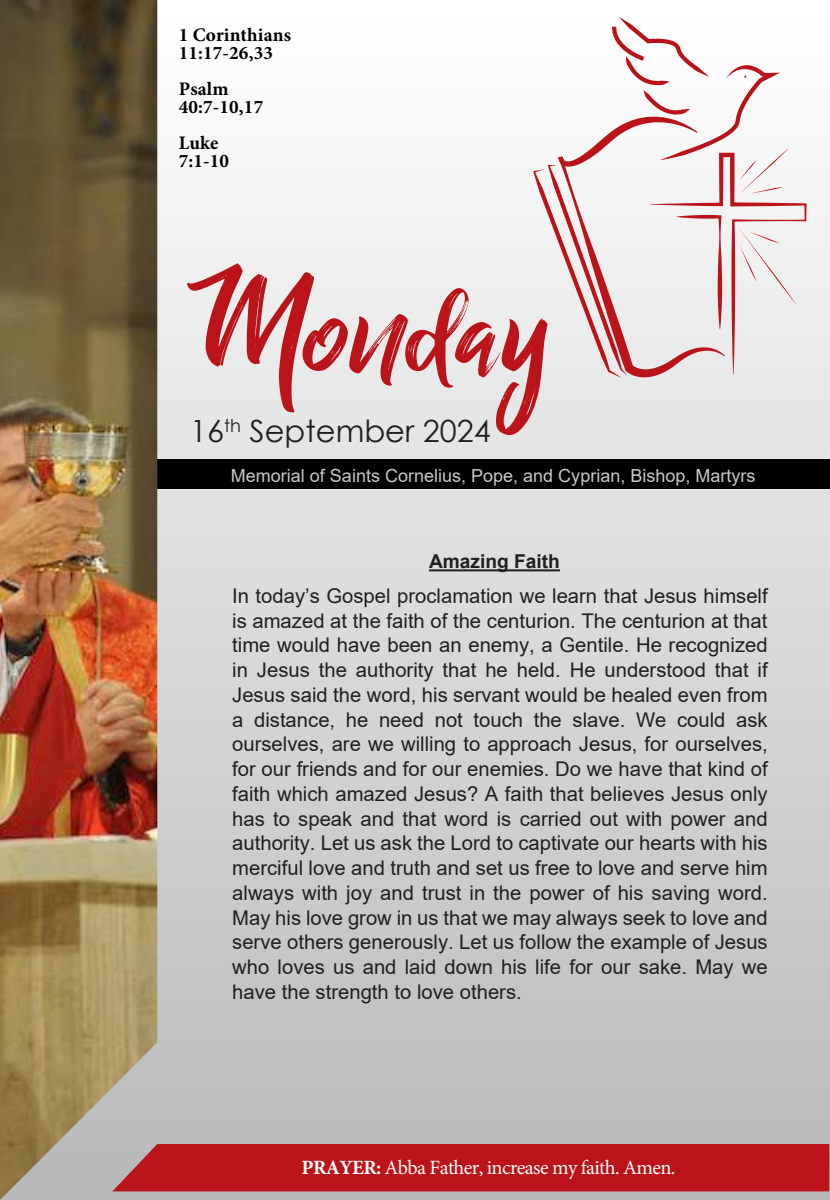
<style>
.page{position:relative;width:830px;height:1200px;background:#fff}
.page>*{position:absolute;margin:0;border:0;box-sizing:border-box;transform-origin:0 0}
.t1{font:146.7px "Billy Ohio";color:#ba141a}
.t2{font:30.6px "Century Gothic";color:#231f20}
.t3{font:20.25px/24.8px "Arial";color:#231f20;text-align:justify}
.t4{font:20.25px "Minion Pro";letter-spacing:-.03em;color:#fff}
.t5{font:700 19.12px/18px "Minion Pro";letter-spacing:.005em;color:#000}
.t6{font:700 19.12px "Arial";color:#231f20}
.t7{font:18px "Arial";color:#c5c7c9}
.s1{font-weight:700}
</style>
<div class="page">
<div style="left:0;top:0;width:829px;height:1199px;background:linear-gradient(to bottom,#fff,#b6b7b9)"></div>
<svg style="left:533px;top:17px;width:273px;height:361px"></svg>
<div style="left:88px;top:459px;width:741px;height:30px;background:#000"></div>
<div style="left:157px;top:1143px;width:671px;height:47px;background:#ba141a"></div>
<hr style="left:429px;top:569px;width:130px;height:2px;background:#231f20">
<img style="left:0;top:0;width:157px;height:1199px">
<p class="t5" style="left:179px;top:25px;width:114px">1 Corinthians<br>11:17-26,33</p>
<p class="t5" style="left:179px;top:79px;width:86px">Psalm<br>40:7-10,17</p>
<p class="t5" style="left:179px;top:133px;width:52px">Luke<br>7:1-10</p>
<h1 class="t1" style="left:185px;top:240px;width:364px">Monday</h1>
<h2 class="t2" style="left:190px;top:409px;width:302px">16<sup>th</sup> September 2024</h2>
<p class="t7" style="left:231px;top:462px;width:526px">Memorial of Saints Cornelius, Pope, and Cyprian, Bishop, Martyrs</p>
<p class="t6" style="left:429px;top:548px;width:132px">Amazing Faith</p>
<p class="t3" style="left:232px;top:583px;width:537px">In today’s Gospel proclamation we learn that Jesus himself is amazed at the faith of the centurion. The centurion at that time would have been an enemy, a Gentile. He recognized in Jesus the authority that he held. He understood that if Jesus said the word, his servant would be healed even from a distance, he need not touch the slave. We could ask ourselves, are we willing to approach Jesus, for ourselves, for our friends and for our enemies. Do we have that kind of faith which amazed Jesus? A faith that believes Jesus only has to speak and that word is carried out with power and authority. Let us ask the Lord to captivate our hearts with his merciful love and truth and set us free to love and serve him always with joy and trust in the power of his saving word.<br>May his love grow in us that we may always seek to love and serve others generously. Let us follow the example of Jesus who loves us and laid down his life for our sake. May we have the strength to love others.</p>
<p class="t4" style="left:301px;top:1153px;width:375px"><span class="s1">PRAYER:</span> Abba Father, increase my faith. Amen.</p>
</div>
